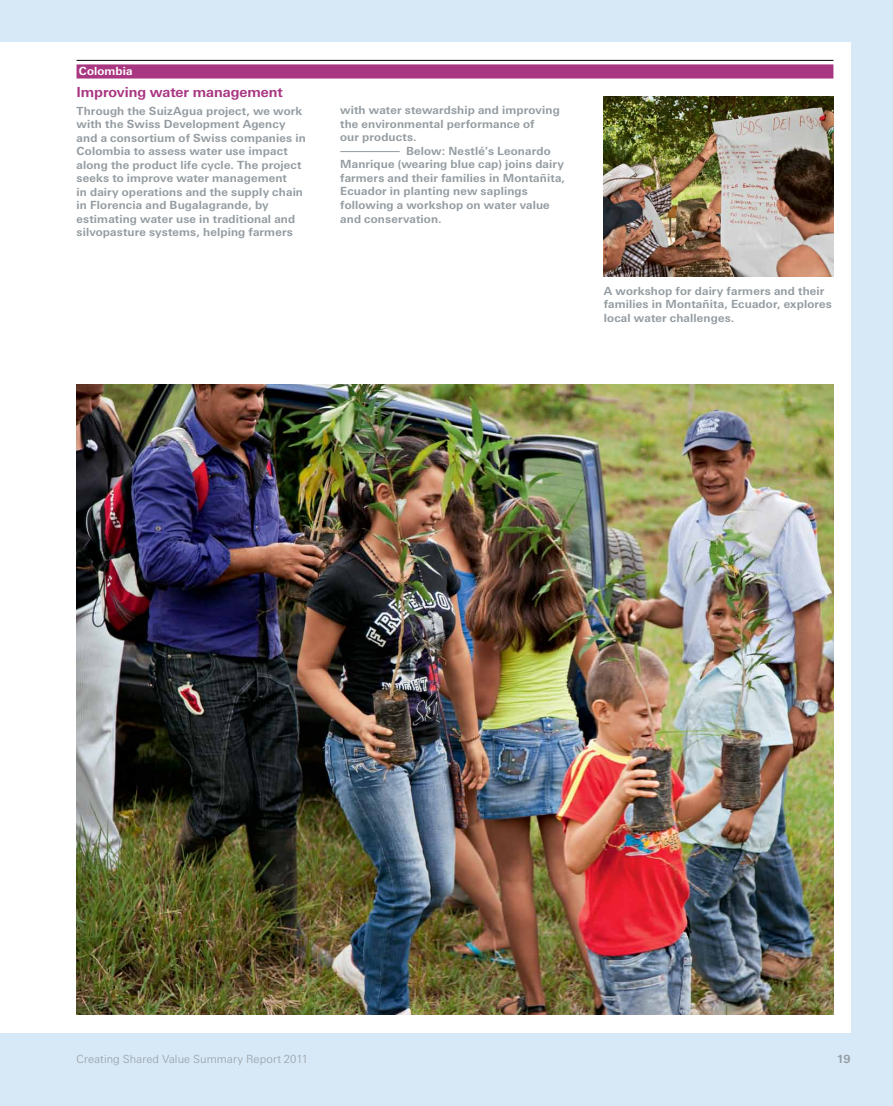
<style>
.page{position:relative;width:893px;height:1106px;background:#d7e8f7}
.page>*{position:absolute;margin:0;border:0;box-sizing:border-box;transform-origin:0 0}
.t1{font:700 13.8px "LT Univers Basic";letter-spacing:-.005em;color:#a93681}
.t2{font:700 11.25px/13.5px "LT Univers Basic";letter-spacing:.015em;color:#949ca1}
.t3{font:300 11.25px "LT Univers Basic";letter-spacing:.01em;color:#949ca1}
.t4{font:700 11.25px "LT Univers Basic";letter-spacing:.015em;color:#fff}
</style>
<div class="page">
<div style="left:0;top:43px;width:850px;height:990px;background:#fff"></div>
<img style="left:77px;top:385px;width:756px;height:630px">
<img style="left:604px;top:97px;width:229px;height:180px">
<hr style="left:77px;top:60px;width:756px;height:1px;background:#000">
<div style="left:77px;top:64px;width:756px;height:15px;background:#a93681"></div>
<hr style="left:340px;top:151px;width:60px;height:1px;background:#949ca1">
<p class="t4" style="left:79px;top:64px;width:56px">Colombia</p>
<p class="t1" style="left:77px;top:83px;width:208px">Improving water management</p>
<p class="t2" style="left:77px;top:104px;width:231px">Through the SuizAgua project, we work with the Swiss Development Agency and a consortium of Swiss companies in Colombia to assess water use impact along the product life cycle. The project seeks to improve water management<br>in dairy operations and the supply chain in Florencia and Bugalagrande, by estimating water use in traditional and silvopasture systems, helping farmers</p>
<p class="t2" style="left:340px;top:104px;width:221px">with water stewardship and improving</p>
<p class="t2" style="left:340px;top:117px;width:196px">the environmental performance of</p>
<p class="t2" style="left:340px;top:131px;width:78px">our products.</p>
<p class="t2" style="left:406px;top:144px;width:146px">Below: Nestlé’s Leonardo</p>
<p class="t2" style="left:340px;top:158px;width:225px">Manrique (wearing blue cap) joins dairy</p>
<p class="t2" style="left:340px;top:171px;width:226px">farmers and their families in Montañita,</p>
<p class="t2" style="left:340px;top:185px;width:189px">Ecuador in planting new saplings</p>
<p class="t2" style="left:340px;top:198px;width:211px">following a workshop on water value</p>
<p class="t2" style="left:340px;top:212px;width:103px">and conservation.</p>
<p class="t2" style="left:604px;top:284px;width:230px">A workshop for dairy farmers and their families in Montañita, Ecuador, explores local water challenges.</p>
<p class="t3" style="left:77px;top:1052px;width:233px">Creating Shared Value Summary Report 2011</p>
<p class="t2" style="left:837px;top:1052px;width:15px">19</p>
</div>
